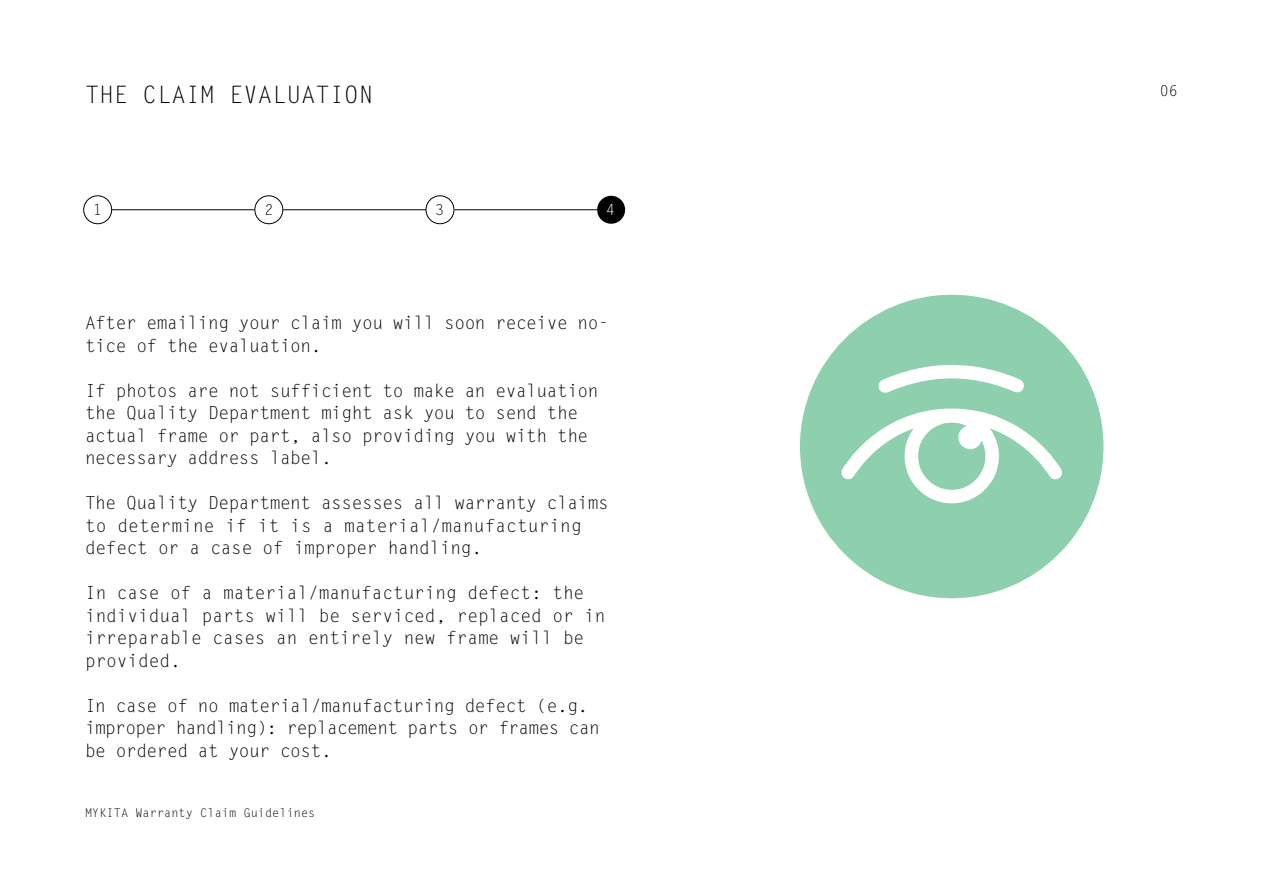
<style>
.page{position:relative;width:1263px;height:893px;background:#fff}
.page>*{position:absolute;margin:0;border:0;box-sizing:border-box;transform-origin:0 0}
.t1{font:24px "Letter Gothic Std";color:#000}
.t2{font:18px/22.5px "Letter Gothic Std";letter-spacing:-.03em;color:#000}
.t3{font:18px/22.5px "Letter Gothic Std";letter-spacing:-.01em;color:#000}
.t4{font:15px "Letter Gothic Std";color:#000}
.t5{font:15px "Letter Gothic Std";color:#fff}
.t6{font:12px "Letter Gothic Std";color:#000}
</style>
<div class="page">
<div style="left:83px;top:195px;width:29px;height:29px;border:1px solid #000;border-radius:50%"></div>
<div style="left:254px;top:195px;width:29px;height:29px;border:1px solid #000;border-radius:50%"></div>
<div style="left:426px;top:195px;width:28px;height:29px;border:1px solid #000;border-radius:50%"></div>
<div style="left:597px;top:196px;width:28px;height:28px;background:#000;border-radius:50%"></div>
<div style="left:800px;top:295px;width:303px;height:303px;background:#8ecfae;border-radius:50%"></div>
<hr style="left:112px;top:209px;width:142px;height:1px;background:#000">
<hr style="left:283px;top:209px;width:143px;height:1px;background:#000">
<hr style="left:455px;top:209px;width:142px;height:1px;background:#000">
<svg style="left:841px;top:365px;width:221px;height:139px"></svg>
<h1 class="t1" style="left:85px;top:81px;width:290px">THE CLAIM EVALUATION</h1>
<p class="t4" style="left:93px;top:201px;width:10px">1</p>
<p class="t4" style="left:264px;top:201px;width:10px">2</p>
<p class="t4" style="left:435px;top:201px;width:10px">3</p>
<p class="t5" style="left:606px;top:201px;width:10px">4</p>
<p class="t2" style="left:85px;top:312px;width:525px">After emailing your claim you will soon receive no&shy;tice of the evaluation.</p>
<p class="t2" style="left:85px;top:380px;width:515px">If photos are not sufficient to make an evaluation the Quality Department might ask you to send the actual frame or part, also providing you with the necessary address label.</p>
<p class="t2" style="left:85px;top:492px;width:525px">The Quality Department assesses all warranty claims to determine if it is a material/manufacturing defect or a case of improper handling.</p>
<p class="t3" style="left:85px;top:582px;width:522px">In case of a material/manufacturing defect: the individual parts will be serviced, replaced or in irreparable cases an entirely new frame will be provided.</p>
<p class="t2" style="left:85px;top:695px;width:516px">In case of no material/manufacturing defect (e.g. improper handling): replacement parts or frames can be ordered at your cost.</p>
<p class="t6" style="left:85px;top:806px;width:232px">MYKITA Warranty Claim Guidelines</p>
<p class="t4" style="left:1160px;top:82px;width:19px">06</p>
</div>
